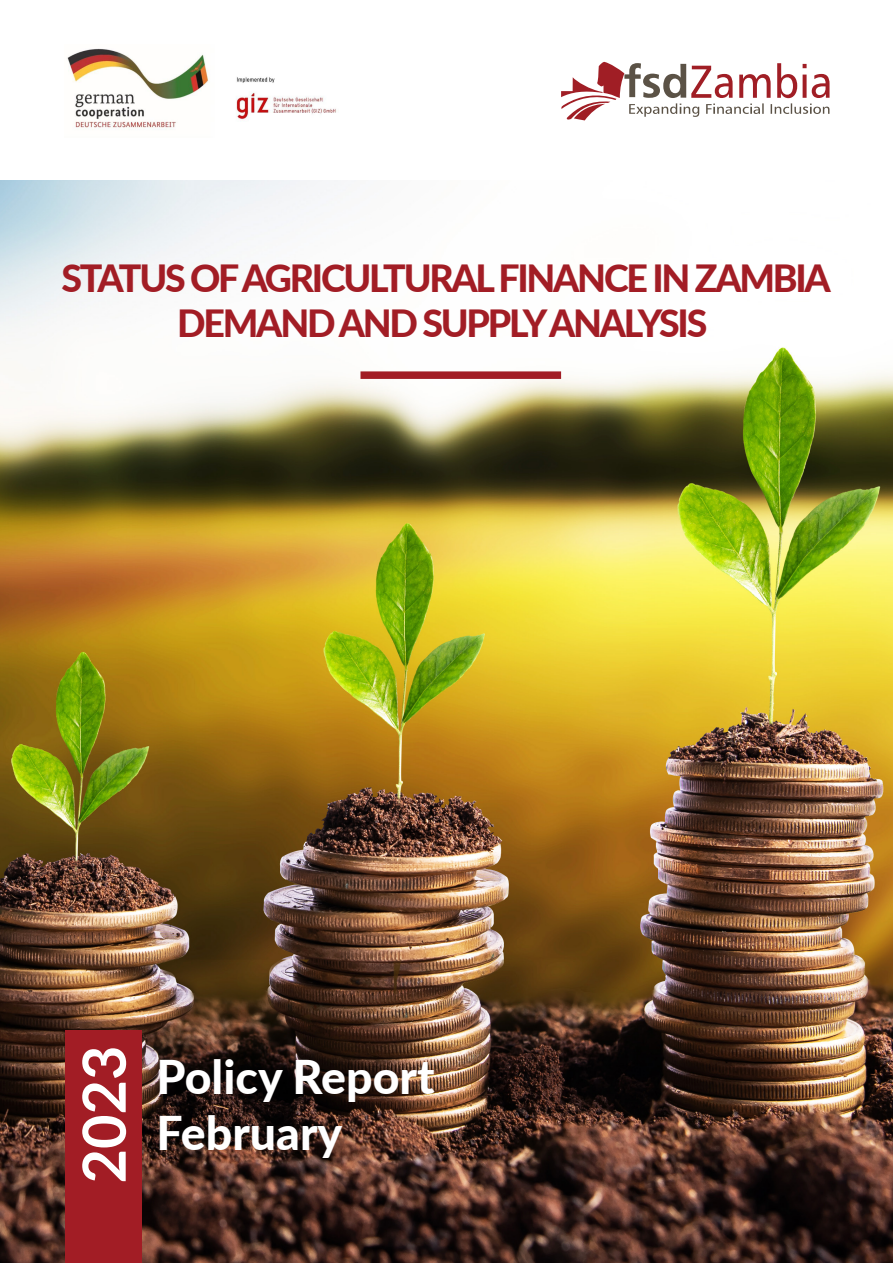
<style>
.page{position:relative;width:893px;height:1263px;background:#fff}
.page>*{position:absolute;margin:0;border:0;box-sizing:border-box;transform-origin:0 0}
.t1{font:700 59.4px "Lato";color:#fff}
.t2{font:800 46.5px/55.8px "Lato";color:#fff}
.t3{font:800 37.5px/45px "Lato";letter-spacing:-.06em;color:#a21d25;text-align:center}
</style>
<div class="page">
<img style="left:0;top:180px;width:893px;height:1083px">
<div style="left:65px;top:1031px;width:77px;height:232px;background:#a21d25"></div>
<div style="left:360px;top:371px;width:201px;height:8px;background:#a21d25"></div>
<svg style="left:561px;top:62px;width:268px;height:58px"></svg>
<img style="left:67px;top:48px;width:269px;height:82px">
<p class="t3" style="left:61px;top:254px;width:771px">STATUS OF AGRICULTURAL FINANCE IN ZAMBIA<br>DEMAND AND SUPPLY ANALYSIS</p>
<h1 class="t1" style="left:60px;top:1183px;width:139px;rotate:-90deg">2023</h1>
<p class="t2" style="left:157px;top:1047px;width:279px">Policy Report<br>February</p>
</div>
